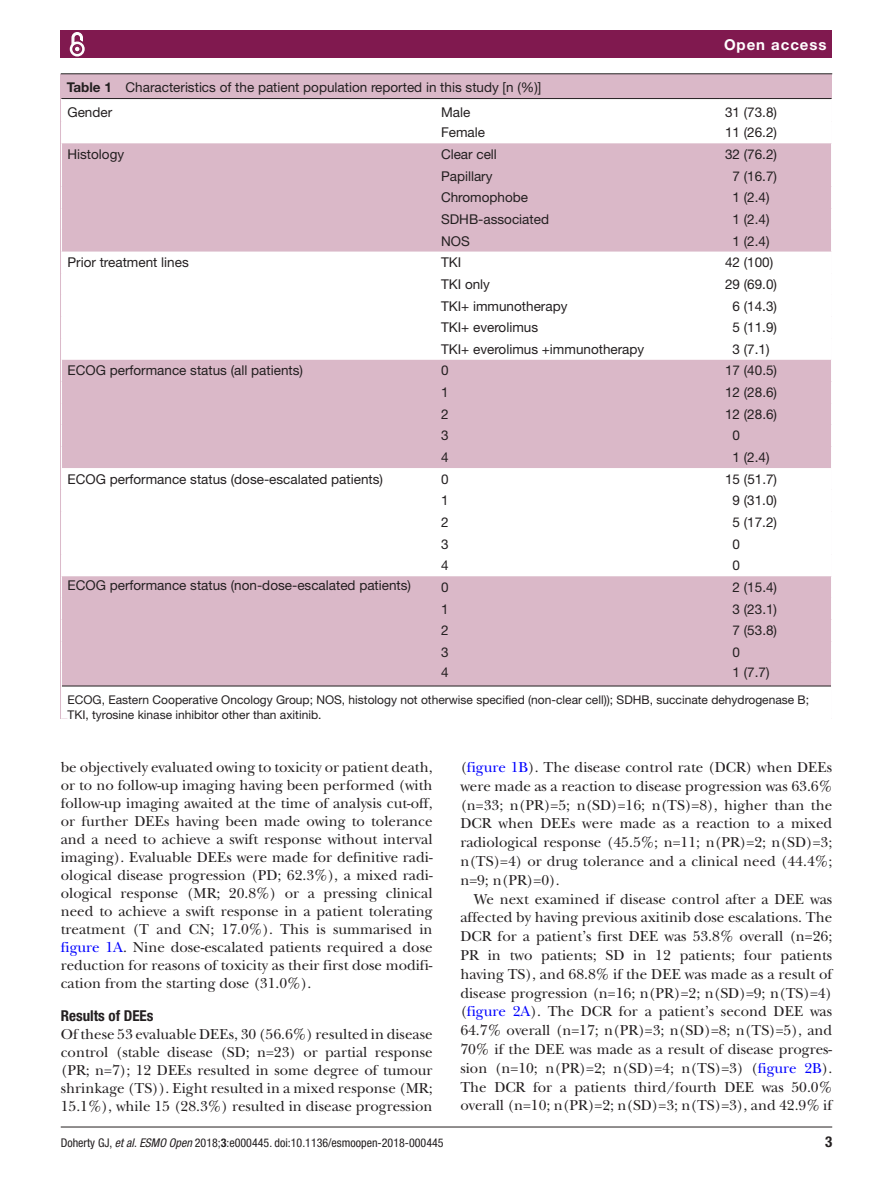
<style>
.page{position:relative;width:893px;height:1191px;background:#fff}
.page>*{position:absolute;margin:0;border:0;box-sizing:border-box;transform-origin:0 0}
.t1{font:15px/18.8px "New Baskerville";color:#231f20;text-align:justify}
.t2{font:700 condensed 15px "Helvetica Neue LT Std";color:#231f20}
.t3{font:700 15px "Helvetica Neue LT Std";letter-spacing:.065em;color:#fff}
.t4{font:13.5px/25px "Helvetica Neue LT Std";color:#231f20}
.t5{font:12px/15px "Helvetica Neue LT Std";color:#231f20}
.t6{font:condensed 12px "Helvetica Neue LT Std";color:#231f20}
.s1{font-weight:700}
.s2{color:#00f}
.s3{font-style:italic}
</style>
<div class="page">
<div style="left:61px;top:31px;width:771px;height:27px;background:#80194f"></div>
<svg style="left:69px;top:32px;width:16px;height:25px"></svg>
<div style="left:74px;top:45px;width:7px;height:8px;border:1px solid #80194f;border-radius:50%"></div>
<hr style="left:61px;top:1126px;width:771px;height:1px;background:#231f20">
<div style="left:61px;top:74px;width:771px;height:644px;background:#dab8c8"></div>
<hr style="left:61px;top:73px;width:771px;height:1px;background:#231f20">
<svg style="left:62px;top:99px;width:769px;height:619px"></svg>
<hr style="left:61px;top:98px;width:374px;height:1px;background:#231f20">
<hr style="left:435px;top:98px;width:284px;height:1px;background:#231f20">
<hr style="left:719px;top:98px;width:113px;height:1px;background:#231f20">
<hr style="left:435px;top:685px;width:284px;height:1px;background:#231f20">
<hr style="left:62px;top:685px;width:373px;height:1px;background:#231f20">
<hr style="left:719px;top:685px;width:112px;height:1px;background:#231f20">
<svg style="left:61px;top:99px;width:1px;height:587px"></svg>
<hr style="left:61px;top:686px;width:1px;height:32px;background:#fff">
<svg style="left:831px;top:99px;width:1px;height:587px"></svg>
<hr style="left:831px;top:686px;width:1px;height:32px;background:#fff">
<p class="t3" style="left:724px;top:35px;width:104px">Open access</p>
<p class="t4" style="left:67px;top:75px;width:476px"><span class="s1">Table 1</span> Characteristics of the patient population reported in this study [n (%)]<br>Gender</p>
<p class="t4" style="left:441px;top:100px;width:31px">Male</p>
<p class="t4" style="left:725px;top:100px;width:54px">31 (73.8)</p>
<p class="t4" style="left:441px;top:120px;width:46px">Female</p>
<p class="t4" style="left:725px;top:120px;width:54px">11 (26.2)</p>
<p class="t4" style="left:67px;top:141px;width:58px">Histology</p>
<p class="t4" style="left:441px;top:141px;width:57px">Clear cell</p>
<p class="t4" style="left:725px;top:141px;width:54px">32 (76.2)</p>
<p class="t4" style="left:441px;top:163px;width:53px">Papillary</p>
<p class="t4" style="left:732px;top:163px;width:46px">7 (16.7)</p>
<p class="t4" style="left:441px;top:185px;width:89px">Chromophobe</p>
<p class="t4" style="left:732px;top:185px;width:39px">1 (2.4)</p>
<p class="t4" style="left:441px;top:206px;width:109px">SDHB-associated</p>
<p class="t4" style="left:732px;top:206px;width:39px">1 (2.4)</p>
<p class="t4" style="left:441px;top:228px;width:30px">NOS</p>
<p class="t4" style="left:732px;top:228px;width:39px">1 (2.4)</p>
<p class="t4" style="left:67px;top:250px;width:123px">Prior treatment lines</p>
<p class="t4" style="left:441px;top:250px;width:22px">TKI</p>
<p class="t4" style="left:725px;top:250px;width:50px">42 (100)</p>
<p class="t4" style="left:441px;top:271px;width:51px">TKI only</p>
<p class="t4" style="left:725px;top:271px;width:54px">29 (69.0)</p>
<p class="t4" style="left:441px;top:293px;width:128px">TKI+ immunotherapy</p>
<p class="t4" style="left:732px;top:293px;width:46px">6 (14.3)</p>
<p class="t4" style="left:441px;top:315px;width:99px">TKI+ everolimus</p>
<p class="t4" style="left:732px;top:315px;width:46px">5 (11.9)</p>
<p class="t4" style="left:441px;top:336px;width:205px">TKI+ everolimus +immunotherapy</p>
<p class="t4" style="left:732px;top:336px;width:39px">3 (7.1)</p>
<p class="t4" style="left:67px;top:358px;width:237px">ECOG performance status (all patients)</p>
<p class="t4" style="left:441px;top:358px;width:9px">0</p>
<p class="t4" style="left:725px;top:358px;width:54px">17 (40.5)</p>
<p class="t4" style="left:441px;top:379px;width:9px">1</p>
<p class="t4" style="left:725px;top:379px;width:54px">12 (28.6)</p>
<p class="t4" style="left:441px;top:401px;width:9px">2</p>
<p class="t4" style="left:725px;top:401px;width:54px">12 (28.6)</p>
<p class="t4" style="left:441px;top:423px;width:9px">3</p>
<p class="t4" style="left:732px;top:423px;width:9px">0</p>
<p class="t4" style="left:441px;top:444px;width:9px">4</p>
<p class="t4" style="left:732px;top:444px;width:39px">1 (2.4)</p>
<p class="t4" style="left:67px;top:466px;width:317px">ECOG performance status (dose-escalated patients)</p>
<p class="t4" style="left:441px;top:466px;width:9px">0</p>
<p class="t4" style="left:725px;top:466px;width:54px">15 (51.7)</p>
<p class="t4" style="left:441px;top:488px;width:9px">1</p>
<p class="t4" style="left:732px;top:488px;width:46px">9 (31.0)</p>
<p class="t4" style="left:441px;top:509px;width:9px">2</p>
<p class="t4" style="left:732px;top:509px;width:46px">5 (17.2)</p>
<p class="t4" style="left:441px;top:531px;width:9px">3</p>
<p class="t4" style="left:732px;top:531px;width:9px">0</p>
<p class="t4" style="left:441px;top:553px;width:9px">4</p>
<p class="t4" style="left:732px;top:553px;width:9px">0</p>
<p class="t4" style="left:68px;top:573px;width:345px">ECOG performance status (non-dose-escalated patients)</p>
<p class="t4" style="left:441px;top:574px;width:9px">0</p>
<p class="t4" style="left:732px;top:574px;width:46px">2 (15.4)</p>
<p class="t4" style="left:441px;top:596px;width:9px">1</p>
<p class="t4" style="left:732px;top:596px;width:46px">3 (23.1)</p>
<p class="t4" style="left:441px;top:618px;width:9px">2</p>
<p class="t4" style="left:732px;top:618px;width:46px">7 (53.8)</p>
<p class="t4" style="left:441px;top:639px;width:9px">3</p>
<p class="t4" style="left:732px;top:639px;width:9px">0</p>
<p class="t4" style="left:441px;top:659px;width:9px">4</p>
<p class="t4" style="left:732px;top:659px;width:39px">1 (7.7)</p>
<p class="t5" style="left:67px;top:691px;width:743px">ECOG, Eastern Cooperative Oncology Group; NOS, histology not otherwise specified (non-clear cell)); SDHB, succinate dehydrogenase B;<br>TKI, tyrosine kinase inhibitor other than axitinib.</p>
<p class="t1" style="left:61px;top:758px;width:373px;line-height:18px">be objectively evaluated owing to toxicity or patient death, or to no follow-up imaging having been performed (with follow-up imaging awaited at the time of analysis cut-off, or further DEEs having been made owing to tolerance and a need to achieve a swift response without interval imaging). Evaluable DEEs were made for definitive radi&shy;ological disease progression (PD; 62.3%), a mixed radi&shy;ological response (MR; 20.8%) or a pressing clinical need to achieve a swift response in a patient tolerating treatment (T and CN; 17.0%). This is summarised in <span class="s2">figure 1A</span>. Nine dose-escalated patients required a dose reduction for reasons of toxicity as their first dose modifi&shy;cation from the starting dose (31.0%).</p>
<p class="t2" style="left:61px;top:1006px;width:94px">Results of DEEs</p>
<p class="t1" style="left:61px;top:1025px;width:373px;line-height:18px">Of these 53 evaluable DEEs, 30 (56.6%) resulted in disease control (stable disease (SD; n=23) or partial response (PR; n=7); 12 DEEs resulted in some degree of tumour shrinkage (TS)). Eight resulted in a mixed response (MR; 15.1%), while 15 (28.3%) resulted in disease progression</p>
<p class="t1" style="left:460px;top:758px;width:373px">(<span class="s2">figure 1B</span>). The disease control rate (DCR) when DEEs were made as a reaction to disease progression was 63.6% (n=33; n(PR)=5; n(SD)=16; n(TS)=8), higher than the DCR when DEEs were made as a reaction to a mixed radiological response (45.5%; n=11; n(PR)=2; n(SD)=3; n(TS)=4) or drug tolerance and a clinical need (44.4%; n=9; n(PR)=0).</p>
<p class="t1" style="left:460px;top:889px;width:373px;text-indent:13px">We next examined if disease control after a DEE was affected by having previous axitinib dose escalations. The DCR for a patient’s first DEE was 53.8% overall (n=26; PR in two patients; SD in 12 patients; four patients having TS), and 68.8% if the DEE was made as a result of disease progression (n=16; n(PR)=2; n(SD)=9; n(TS)=4) (<span class="s2">figure 2A</span>). The DCR for a patient’s second DEE was 64.7% overall (n=17; n(PR)=3; n(SD)=8; n(TS)=5), and 70% if the DEE was made as a result of disease progres&shy;sion (n=10; n(PR)=2; n(SD)=4; n(TS)=3) (<span class="s2">figure 2B</span>).<br>The DCR for a patients third/fourth DEE was 50.0% overall (n=10; n(PR)=2; n(SD)=3; n(TS)=3), and 42.9% if</p>
<p class="t6" style="left:61px;top:1135px;width:384px">Doherty GJ, <span class="s3">et al</span>. <span class="s3">ESMO Open</span> 2018;<span class="s1">3</span>:e000445. doi:10.1136/esmoopen-2018-000445</p>
<p class="t2" style="left:825px;top:1132px;width:9px">3</p>
</div>
